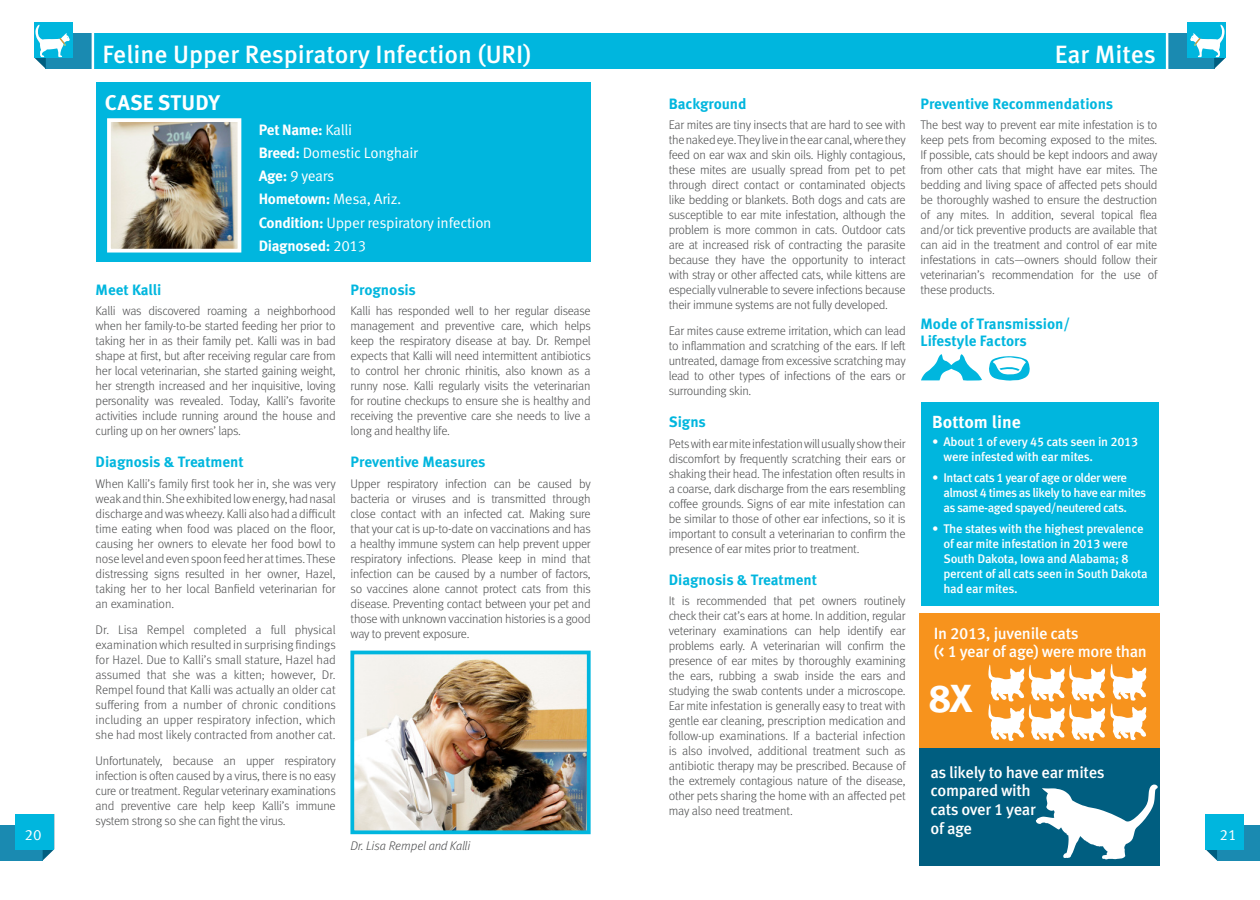
<style>
.page{position:relative;width:1260px;height:900px;background:#fff}
.page>*{position:absolute;margin:0;border:0;box-sizing:border-box;transform-origin:0 0}
.Paragraph_Style_1{font:700 39.12px "Meta OT";color:#fff}
.t1{font:500 25px "Meta OT";color:#fff}
.Real_Subhead{font:700 21.25px "Meta OT";letter-spacing:.01em;color:#fff}
.Real_Subhead-2{font:700 17.5px "Meta OT";color:#fff}
.Paragraph_Style_1-2{font:500 16.25px/18.8px "Meta OT";letter-spacing:-.02em;color:#fff}
.Real_Subhead-3{font:700 15px/17.5px "Meta OT";color:#00b6de}
.Body_Copy{font:15px "Meta OT Norm";letter-spacing:-.02em;color:#fff}
.Body_Copy-2{font:700 15px "Meta OT";letter-spacing:-.02em;color:#fff}
.Body_Copy-3{font:300 12.5px/15px "Meta OT";letter-spacing:-.02em;color:#4b4c4d;text-align:justify}
.t2{font:500 12.5px/15px "Meta OT";letter-spacing:-.025em;color:#fff}
.Bullets{font:italic 300 12.5px "Meta OT";letter-spacing:-.005em;color:#4b4c4d}
.s1{font-family:"Meta OT Norm";font-weight:400}
.s2{font-family:"Meta OT";font-weight:700}
.s3{font-weight:400}
</style>
<div class="page">
<div style="left:0;top:825px;width:43px;height:36px;background:#1a8ab1"></div>
<svg style="left:43px;top:849px;width:11px;height:11px"></svg>
<div style="left:16px;top:814px;width:38px;height:35px;background:#00b6de"></div>
<div style="left:1217px;top:825px;width:43px;height:36px;background:#1a8ab1"></div>
<svg style="left:1205px;top:849px;width:12px;height:12px"></svg>
<div style="left:1205px;top:814px;width:39px;height:35px;background:#00b6de"></div>
<div style="left:57px;top:33px;width:573px;height:36px;background:#00b6de"></div>
<div style="left:46px;top:34px;width:47px;height:35px;background:#1a8ab1"></div>
<div style="left:34px;top:22px;width:39px;height:36px;background:#00b6de"></div>
<hr style="left:92px;top:9px;width:2px;height:74px;background:#fff">
<svg style="left:34px;top:24px;width:36px;height:45px"></svg>
<div style="left:630px;top:33px;width:573px;height:36px;background:#00b6de"></div>
<div style="left:1167px;top:34px;width:47px;height:35px;background:#1a8ab1"></div>
<div style="left:1187px;top:22px;width:39px;height:36px;background:#00b6de"></div>
<hr style="left:1166px;top:9px;width:2px;height:74px;background:#fff">
<svg style="left:1190px;top:24px;width:36px;height:45px"></svg>
<div style="left:96px;top:83px;width:495px;height:179px;background:#00b6de"></div>
<div style="left:921px;top:402px;width:238px;height:204px;background:#00b6de"></div>
<img style="left:112px;top:123px;width:124px;height:125px">
<div style="left:107px;top:118px;width:134px;height:135px;border:4px solid #fff"></div>
<img style="left:355px;top:656px;width:231px;height:173px">
<div style="left:350px;top:651px;width:241px;height:183px;border:4px solid #00b6de"></div>
<div style="left:920px;top:746px;width:240px;height:120px;background:#005e80"></div>
<div style="left:920px;top:613px;width:240px;height:135px;background:#f7931d"></div>
<svg style="left:1036px;top:785px;width:122px;height:74px"></svg>
<svg style="left:988px;top:664px;width:158px;height:77px"></svg>
<svg style="left:921px;top:354px;width:61px;height:27px"></svg>
<svg style="left:989px;top:356px;width:41px;height:25px"></svg>
<p class="t1" style="left:103px;top:39px;width:430px">Feline Upper Respiratory Infection (URI)</p>
<p class="t1" style="left:1055px;top:39px;width:103px">Ear Mites</p>
<p class="Real_Subhead" style="left:105px;top:90px;width:117px">CASE STUDY</p>
<p class="Real_Subhead-3" style="left:669px;top:95px;width:79px">Background</p>
<p class="Body_Copy-3" style="left:669px;top:118px;width:238px">Ear mites are tiny insects that are hard to see with the naked eye. They live in the ear canal, where they feed on ear wax and skin oils. Highly contagious, these mites are usually spread from pet to pet through direct contact or contaminated objects like bedding or blankets. Both dogs and cats are susceptible to ear mite infestation, although the problem is more common in cats. Outdoor cats are at increased risk of contracting the parasite because they have the opportunity to interact with stray or other affected cats, while kittens are especially vulnerable to severe infections because their immune systems are not fully developed.</p>
<p class="Body_Copy-3" style="left:669px;top:324px;width:238px">Ear mites cause extreme irritation, which can lead to inflammation and scratching of the ears. If left untreated, damage from excessive scratching may lead to other types of infections of the ears or surrounding skin.</p>
<p class="Real_Subhead-3" style="left:669px;top:414px;width:39px">Signs</p>
<p class="Body_Copy-3" style="left:669px;top:436px;width:238px">Pets with ear mite infestation will usually show their discomfort by frequently scratching their ears or shaking their head. The infestation often results in a coarse, dark discharge from the ears resembling coffee grounds. Signs of ear mite infestation can be similar to those of other ear infections, so it is important to consult a veterinarian to confirm the presence of ear mites prior to treatment.</p>
<p class="Real_Subhead-3" style="left:669px;top:571px;width:150px">Diagnosis &amp; Treatment</p>
<p class="Body_Copy-3" style="left:669px;top:594px;width:238px">It is recommended that pet owners routinely check their cat’s ears at home. In addition, regular veterinary examinations can help identify ear problems early. A veterinarian will confirm the presence of ear mites by thoroughly examining the ears, rubbing a swab inside the ears and studying the swab contents under a microscope.<br>Ear mite infestation is generally easy to treat with gentle ear cleaning, prescription medication and follow-up examinations. If a bacterial infection is also involved, additional treatment such as antibiotic therapy may be prescribed. Because of the extremely contagious nature of the disease, other pets sharing the home with an affected pet may also need treatment.</p>
<p class="Real_Subhead-3" style="left:921px;top:95px;width:194px">Preventive Recommendations</p>
<p class="Body_Copy-3" style="left:921px;top:118px;width:238px">The best way to prevent ear mite infestation is to keep pets from becoming exposed to the mites.<br>If possible, cats should be kept indoors and away from other cats that might have ear mites. The bedding and living space of affected pets should be thoroughly washed to ensure the destruction of any mites. In addition, several topical flea and/or tick preventive products are available that can aid in the treatment and control of ear mite infestations in cats—owners should follow their veterinarian’s recommendation for the use of these products.</p>
<p class="Real_Subhead-3" style="left:921px;top:315px;width:151px">Mode of Transmission/<br>Lifestyle Factors</p>
<p class="Body_Copy-2" style="left:259px;top:120px;width:95px">Pet Name: <span class="s1">Kalli</span></p>
<p class="Body_Copy" style="left:259px;top:144px;width:161px"><span class="s2">Breed:</span> Domestic Longhair</p>
<p class="Body_Copy" style="left:259px;top:167px;width:77px"><span class="s2">Age:</span> 9 years</p>
<p class="Body_Copy" style="left:259px;top:190px;width:144px"><span class="s2">Hometown:</span> Mesa, Ariz.</p>
<p class="Body_Copy" style="left:259px;top:213px;width:234px"><span class="s2">Condition:</span> Upper respiratory infection</p>
<p class="Body_Copy-2" style="left:259px;top:236px;width:109px">Diagnosed: <span class="s1">2013</span></p>
<p class="Real_Subhead-3" style="left:96px;top:281px;width:67px">Meet Kalli</p>
<p class="Body_Copy-3" style="left:96px;top:304px;width:242px">Kalli was discovered roaming a neighborhood when her family-to-be started feeding her prior to taking her in as their family pet. Kalli was in bad shape at first, but after receiving regular care from her local veterinarian, she started gaining weight, her strength increased and her inquisitive, loving personality was revealed. Today, Kalli’s favorite activities include running around the house and curling up on her owners’ laps.</p>
<p class="Real_Subhead-3" style="left:96px;top:454px;width:150px">Diagnosis &amp; Treatment</p>
<p class="Body_Copy-3" style="left:96px;top:476px;width:242px">When Kalli’s family first took her in, she was very weak and thin. She exhibited low energy, had nasal discharge and was wheezy. Kalli also had a difficult time eating when food was placed on the floor, causing her owners to elevate her food bowl to nose level and even spoon feed her at times. These distressing signs resulted in her owner, Hazel, taking her to her local Banfield veterinarian for an examination.</p>
<p class="Body_Copy-3" style="left:96px;top:623px;width:242px">Dr. Lisa Rempel completed a full physical examination which resulted in surprising findings for Hazel. Due to Kalli’s small stature, Hazel had assumed that she was a kitten; however, Dr.<br>Rempel found that Kalli was actually an older cat suffering from a number of chronic conditions including an upper respiratory infection, which she had most likely contracted from another cat.</p>
<p class="Body_Copy-3" style="left:96px;top:754px;width:242px">Unfortunately, because an upper respiratory infection is often caused by a virus, there is no easy cure or treatment. Regular veterinary examinations and preventive care help keep Kalli’s immune system strong so she can fight the virus.</p>
<p class="Real_Subhead-3" style="left:351px;top:281px;width:67px">Prognosis</p>
<p class="Body_Copy-3" style="left:351px;top:304px;width:242px">Kalli has responded well to her regular disease management and preventive care, which helps keep the respiratory disease at bay. Dr. Rempel expects that Kalli will need intermittent antibiotics to control her chronic rhinitis, also known as a runny nose. Kalli regularly visits the veterinarian for routine checkups to ensure she is healthy and receiving the preventive care she needs to live a long and healthy life.</p>
<p class="Real_Subhead-3" style="left:351px;top:454px;width:136px">Preventive Measures</p>
<p class="Body_Copy-3" style="left:351px;top:476px;width:242px">Upper respiratory infection can be caused by bacteria or viruses and is transmitted through close contact with an infected cat. Making sure that your cat is up-to-date on vaccinations and has a healthy immune system can help prevent upper respiratory infections. Please keep in mind that infection can be caused by a number of factors, so vaccines alone cannot protect cats from this disease. Preventing contact between your pet and those with unknown vaccination histories is a good way to prevent exposure.</p>
<p class="Real_Subhead-2" style="left:932px;top:411px;width:90px">Bottom line</p>
<p class="t2" style="left:944px;top:435px;width:196px;text-indent:-11px"><span class="s3">•</span> About 1 of every 45 cats seen in 2013 were infested with ear mites.</p>
<p class="t2" style="left:944px;top:470px;width:204px;text-indent:-11px"><span class="s3">•</span> Intact cats 1 year of age or older were almost 4 times as likely to have ear mites as same-aged spayed/neutered cats.</p>
<p class="t2" style="left:944px;top:521px;width:206px;text-indent:-11px"><span class="s3">•</span> The states with the highest prevalence of ear mite infestation in 2013 were<br>South Dakota, Iowa and Alabama; 8 percent of all cats seen in South Dakota had ear mites.</p>
<p class="Paragraph_Style_1-2" style="left:934px;top:624px;width:215px">In 2013, juvenile cats<br>(&lt; 1 year of age) were more than</p>
<p class="Paragraph_Style_1" style="left:929px;top:674px;width:45px">8X</p>
<p class="Paragraph_Style_1-2" style="left:930px;top:763px;width:176px">as likely to have ear mites compared with<br>cats over 1 year<br>of age</p>
<p class="Body_Copy" style="left:25px;top:826px;width:19px">20</p>
<p class="Body_Copy" style="left:1219px;top:826px;width:19px">21</p>
<p class="Bullets" style="left:350px;top:838px;width:121px">Dr. Lisa Rempel and Kalli</p>
</div>
